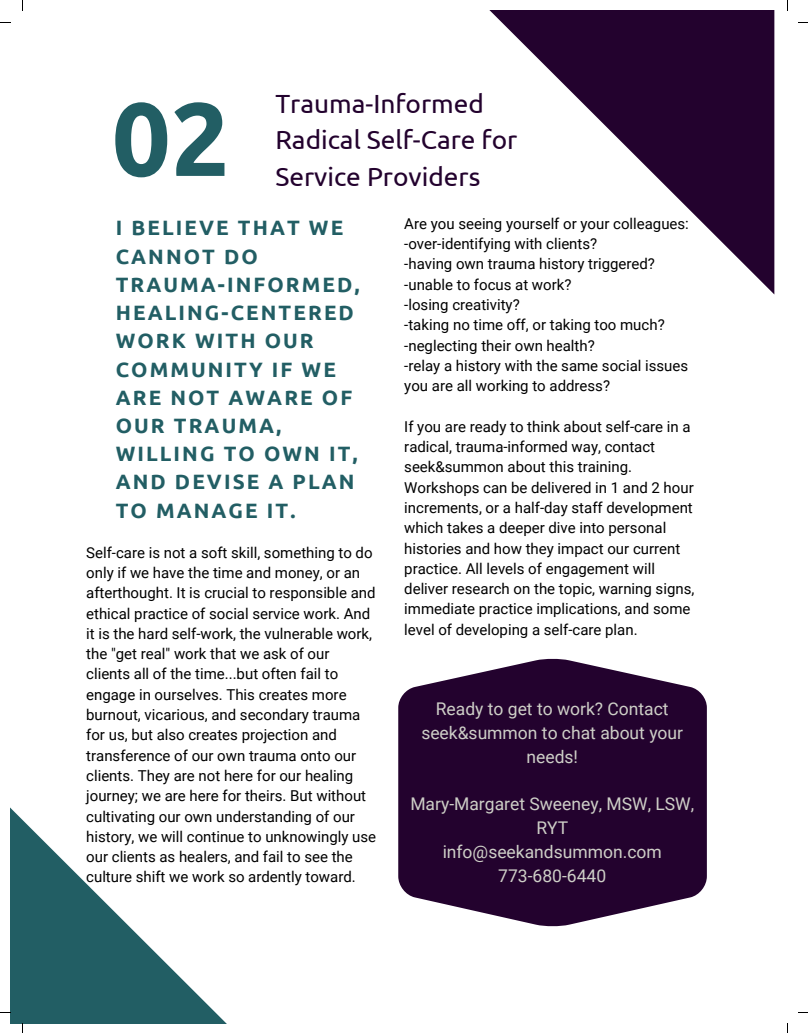
<style>
.page{position:relative;width:808px;height:1033px;background:#fff}
.page>*{position:absolute;margin:0;border:0;box-sizing:border-box;transform-origin:0 0}
.t1{font:700 103.75px "Ubuntu";color:#225e64}
.t2{font:26.25px/36.1px "Ubuntu";color:#23022e}
.t3{font:700 20.75px/28.2px "Ubuntu";letter-spacing:.1em;color:#225e64}
.t4{font:17.5px/23.8px "Roboto";color:#cecfc7;text-align:center}
.t5{font:15px/20.2px "Roboto";color:#000}
</style>
<div class="page">
<svg style="left:489px;top:10px;width:285px;height:284px"></svg>
<svg style="left:10px;top:807px;width:216px;height:216px"></svg>
<svg style="left:398px;top:658px;width:308px;height:268px;background:#3d2047"></svg>
<h2 class="t2" style="left:275px;top:85px;width:243px">Trauma-Informed<br>Radical Self-Care for</h2>
<h1 class="t1" style="left:112px;top:79px;width:119px">02</h1>
<h2 class="t2" style="left:275px;top:158px;width:206px">Service Providers</h2>
<h3 class="t3" style="left:116px;top:213px;width:245px">I BELIEVE THAT WE<br>CANNOT DO<br>TRAUMA-INFORMED,<br>HEALING-CENTERED<br>WORK WITH OUR<br>COMMUNITY IF WE<br>ARE NOT AWARE OF<br>OUR TRAUMA,<br>WILLING TO OWN IT,<br>AND DEVISE A PLAN<br>TO MANAGE IT.</h3>
<p class="t5" style="left:404px;top:214px;width:286px">Are you seeing yourself or your colleagues: -over-identifying with clients?<br>-having own trauma history triggered? -unable to focus at work?<br>-losing creativity?<br>-taking no time off, or taking too much? -neglecting their own health?<br>-relay a history with the same social issues you are all working to address?</p>
<p class="t5" style="left:404px;top:416px;width:291px">If you are ready to think about self-care in a radical, trauma-informed way, contact seek&amp;summon about this training.<br>Workshops can be delivered in 1 and 2 hour increments, or a half-day staff development which takes a deeper dive into personal histories and how they impact our current practice. All levels of engagement will deliver research on the topic, warning signs, immediate practice implications, and some level of developing a self-care plan.</p>
<p class="t5" style="left:86px;top:542px;width:291px">Self-care is not a soft skill, something to do only if we have the time and money, or an afterthought. It is crucial to responsible and ethical practice of social service work. And it is the hard self-work, the vulnerable work, the "get real" work that we ask of our clients all of the time...but often fail to engage in ourselves. This creates more burnout, vicarious, and secondary trauma for us, but also creates projection and transference of our own trauma onto our clients. They are not here for our healing journey; we are here for theirs. But without cultivating our own understanding of our history, we will continue to unknowingly use our clients as healers, and fail to see the culture shift we work so ardently toward.</p>
<p class="t4" style="left:421px;top:697px;width:263px">Ready to get to work? Contact seek&amp;summon to chat about your needs!</p>
<p class="t4" style="left:410px;top:792px;width:285px">Mary-Margaret Sweeney, MSW, LSW,<br>RYT<br>info@seekandsummon.com<br>773-680-6440</p>
</div>
